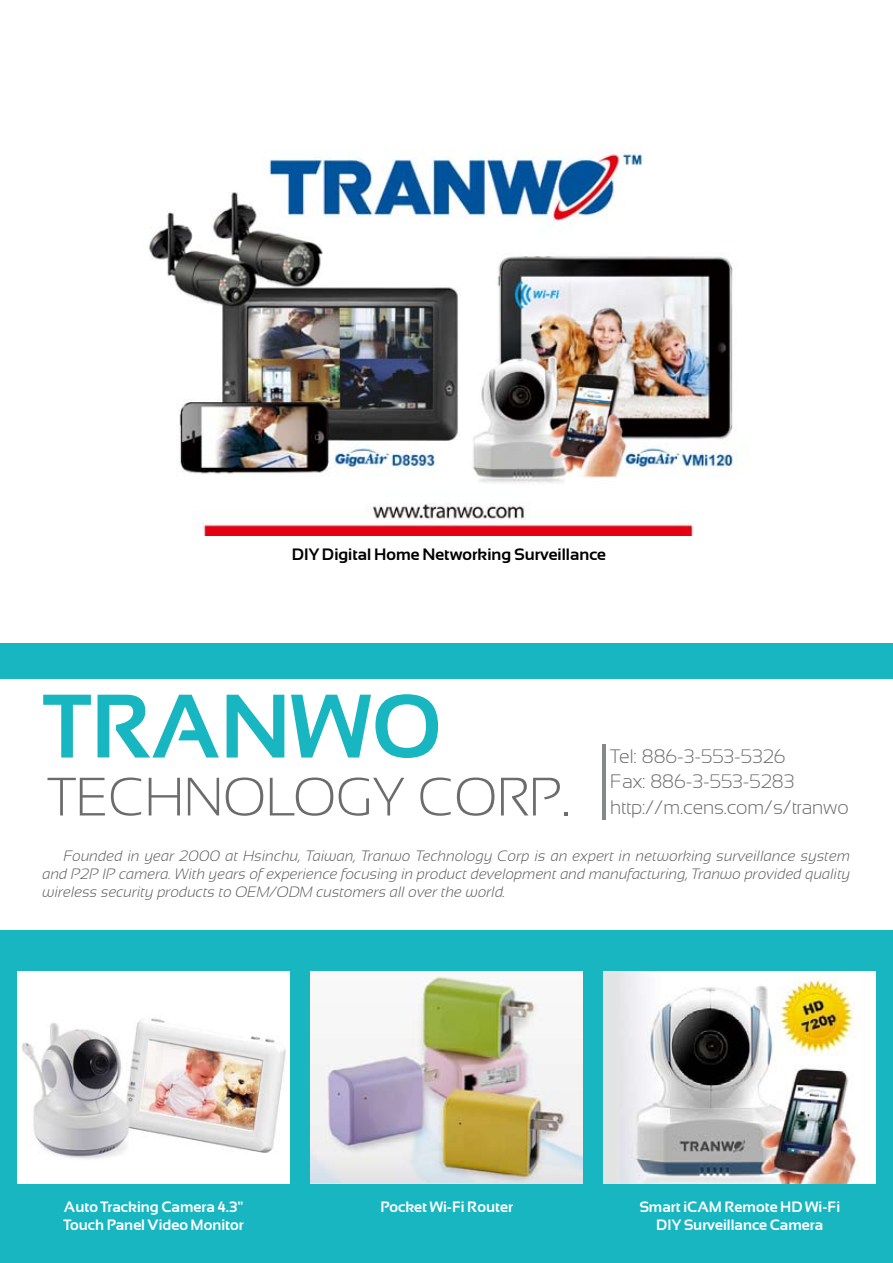
<style>
.page{position:relative;width:893px;height:1263px;background:#fff}
.page>*{position:absolute;margin:0;border:0;box-sizing:border-box;transform-origin:0 0}
.t1{font:700 90px "Sansation";color:#17b6c0}
.t2{font:300 54px "Sansation";color:#6d6c6c}
.t3{font:300 19.5px/25.5px "Sansation";color:#6d6c6c}
.t4{font:700 16.5px "Sansation";color:#000}
.t5{font:italic 300 15px/18px "Sansation";color:#595757;text-align:justify}
.t6{font:700 15px/17.2px "Sansation";color:#fff;text-align:center}
</style>
<div class="page">
<img style="left:149px;top:148px;width:587px;height:388px">
<div style="left:0;top:643px;width:893px;height:620px;background:#17b6c0"></div>
<div style="left:0;top:679px;width:893px;height:251px;background:#fff"></div>
<img style="left:18px;top:971px;width:272px;height:213px">
<img style="left:311px;top:971px;width:272px;height:211px">
<svg style="left:604px;top:971px;width:272px;height:213px;background:#f0f0f1"></svg>
<img style="left:621px;top:971px;width:238px;height:213px">
<hr style="left:602px;top:744px;width:3px;height:76px;background:#86888a">
<p class="t4" style="left:292px;top:545px;width:316px">DIY Digital Home Networking Surveillance</p>
<h1 class="t1" style="left:43px;top:676px;width:401px">TRANWO</h1>
<h2 class="t2" style="left:47px;top:767px;width:525px">TECHNOLOGY CORP.</h2>
<h3 class="t3" style="left:610px;top:743px;width:240px">Tel: 886-3-553-5326<br>Fax: 886-3-553-5283 http://m.cens.com/s/tranwo</h3>
<p class="t5" style="left:43px;top:847px;width:809px;text-indent:21px">Founded in year 2000 at Hsinchu, Taiwan, Tranwo Technology Corp is an expert in networking surveillance system and P2P IP camera. With years of experience focusing in product development and manufacturing, Tranwo provided quality wireless security products to OEM/ODM customers all over the world.</p>
<p class="t6" style="left:64px;top:1198px;width:181px">Auto Tracking Camera 4.3"</p>
<p class="t6" style="left:380px;top:1198px;width:134px">Pocket Wi-Fi Router</p>
<p class="t6" style="left:63px;top:1216px;width:182px">Touch Panel Video Monitor</p>
<p class="t6" style="left:639px;top:1198px;width:202px">Smart iCAM Remote HD Wi-Fi<br>DIY Surveillance Camera</p>
</div>
